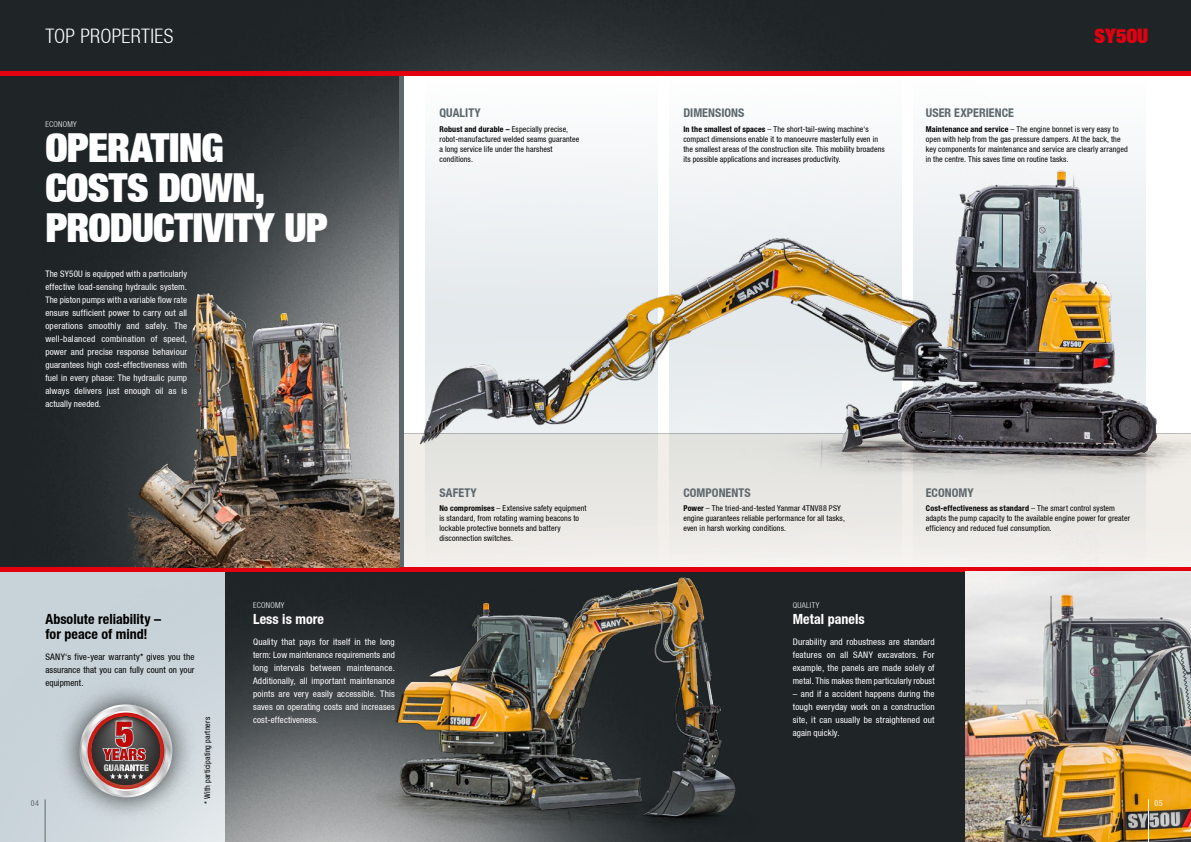
<style>
.page{position:relative;width:1191px;height:842px;background:#fff}
.page>*{position:absolute;margin:0;border:0;box-sizing:border-box;transform-origin:0 0}
.t1{font:900 40px/40px "Context Reprise Extra Black S Si Extra";letter-spacing:-.02em;color:#fff}
.t2{font:700 20px "Context Reprise Light Cond S Si";letter-spacing:.015em;color:#fff}
.t3{font:900 20px "Context Reprise Extra Black S Si Extra";letter-spacing:.01em;color:#e3000f}
.t4{font:700 condensed 14px/15px "Context Reprise Condensed S Si";color:#000}
.t5{font:700 condensed 14px "Context Reprise Condensed S Si";letter-spacing:.005em;color:#fff}
.t6{font:700 condensed 12px "Context Reprise Condensed S Si";letter-spacing:.005em;color:#5d686d}
.t7{font:9px/13px "Context Reprise Condensed S Si Condensed";letter-spacing:.015em;color:#fff;text-align:justify}
.t8{font:9px/13px "Context Reprise Condensed S Si Condensed";letter-spacing:.01em;color:#000;text-align:justify}
.t9{font:8px/10px "Context Reprise Condensed S Si Condensed";letter-spacing:.015em;color:#000}
.t10{font:700 condensed 8px "Context Reprise Condensed S Si";letter-spacing:.02em;color:#000}
.t11{font:700 8px "Context Reprise Light Cond S Si";letter-spacing:.03em;color:#fff}
.t12{font:8px "Context Reprise Condensed S Si Condensed";color:#5d686d}
.t13{font:8px "Context Reprise Condensed S Si Condensed";color:#fff}
.s1{font-family:"Context Reprise Condensed S Si";font-weight:700;font-stretch:condensed}
.s2{font-family:"Context Reprise Condensed S Si Condensed";font-weight:400;font-stretch:normal}
</style>
<div class="page">
<div style="left:403px;top:569px;width:788px;height:273px;background:#1f2527"></div>
<img style="left:0;top:0;width:1191px;height:567px">
<hr style="left:400px;top:75px;width:4px;height:496px;background:#5d686d">
<img style="left:0;top:571px;width:880px;height:271px">
<hr style="left:0;top:71px;width:595px;height:4px;background:#e3000f">
<hr style="left:595px;top:71px;width:596px;height:4px;background:#e3000f">
<div style="left:54px;top:679px;width:143px;height:143px;background:#000;opacity:.75"></div>
<svg style="left:76px;top:704px;width:100px;height:97px;background:#9b8384"></svg>
<div style="left:425px;top:75px;width:233px;height:491px;background:#fcfdfd"></div>
<svg style="left:669px;top:75px;width:232px;height:491px"></svg>
<div style="left:913px;top:75px;width:232px;height:491px;background:linear-gradient(to right,#f5f4f2,#f4f3f1)"></div>
<img style="left:408px;top:106px;width:783px;height:415px">
<hr style="left:0;top:567px;width:1191px;height:4px;background:#e3000f">
<img style="left:965px;top:571px;width:226px;height:271px">
<img style="left:344px;top:514px;width:441px;height:328px">
<img style="left:126px;top:285px;width:274px;height:282px">
<hr style="left:45px;top:799px;width:1px;height:43px;background:#5d686d">
<hr style="left:1148px;top:799px;width:1px;height:43px;background:#fff">
<h2 class="t2" style="left:45px;top:24px;width:129px">TOP PROPERTIES</h2>
<h2 class="t3" style="left:1094px;top:22px;width:55px">SY50U</h2>
<p class="t11" style="left:45px;top:120px;width:33px">ECONOMY</p>
<h1 class="t1" style="left:45px;top:126px;width:284px">OPERATING<br>COSTS DOWN,<br>PRODUCTIVITY UP</h1>
<p class="t7" style="left:45px;top:267px;width:143px">The SY50U is equipped with a particularly effective load-sensing hydraulic system.<br>The piston pumps with a variable flow rate ensure sufficient power to carry out all operations smoothly and safely. The well-balanced combination of speed, power and precise response behaviour guarantees high cost-effectiveness with fuel in every phase: The hydraulic pump always delivers just enough oil as is actually needed.</p>
<p class="t11" style="left:253px;top:600px;width:33px">ECONOMY</p>
<h3 class="t6" style="left:439px;top:105px;width:43px">QUALITY</h3>
<p class="t9" style="left:439px;top:124px;width:141px"><span class="s1">Robust and durable –</span> Especially precise, robot-manufactured welded seams guarantee a long service life under the harshest conditions.</p>
<h3 class="t6" style="left:683px;top:105px;width:62px">DIMENSIONS</h3>
<p class="t9" style="left:683px;top:124px;width:203px"><span class="s1">In the smallest of spaces</span> – The short-tail-swing machine‘s compact dimensions enable it to manoeuvre masterfully even in the smallest areas of the construction site. This mobility broadens its possible applications and increases productivity.</p>
<h3 class="t6" style="left:926px;top:105px;width:90px">USER EXPERIENCE</h3>
<p class="t9" style="left:926px;top:124px;width:203px"><span class="s1">Maintenance and service</span> – The engine bonnet is very easy to open with help from the gas pressure dampers. At the back, the key components for maintenance and service are clearly arranged in the centre. This saves time on routine tasks.</p>
<h3 class="t6" style="left:439px;top:485px;width:39px">SAFETY</h3>
<p class="t9" style="left:439px;top:503px;width:149px"><span class="s1">No compromises</span> – Extensive safety equipment is standard, from rotating warning beacons to lockable protective bonnets and battery disconnection switches.</p>
<h3 class="t6" style="left:683px;top:485px;width:69px">COMPONENTS</h3>
<p class="t9" style="left:683px;top:503px;width:163px"><span class="s1">Power</span> – The tried-and-tested Yanmar 4TNV88 PSY engine guarantees reliable performance for all tasks, even in harsh working conditions.</p>
<p class="t11" style="left:793px;top:600px;width:28px">QUALITY</p>
<h3 class="t6" style="left:926px;top:485px;width:49px">ECONOMY</h3>
<p class="t10" style="left:926px;top:503px;width:191px">Cost-effectiveness as standard <span class="s2">– The smart control system</span></p>
<p class="t9" style="left:926px;top:513px;width:206px">adapts the pump capacity to the available engine power for greater efficiency and reduced fuel consumption.</p>
<h3 class="t4" style="left:45px;top:612px;width:117px">Absolute reliability – for peace of mind!</h3>
<h3 class="t5" style="left:253px;top:611px;width:73px">Less is more</h3>
<h3 class="t5" style="left:793px;top:611px;width:73px">Metal panels</h3>
<p class="t7" style="left:253px;top:635px;width:143px">Quality that pays for itself in the long term: Low maintenance requirements and long intervals between maintenance.<br>Additionally, all important maintenance points are very easily accessible. This saves on operating costs and increases cost-effectiveness.</p>
<p class="t7" style="left:793px;top:635px;width:143px">Durability and robustness are standard features on all SANY excavators. For example, the panels are made solely of metal. This makes them particularly robust</p>
<p class="t7" style="left:793px;top:687px;width:143px">– and if a accident happens during the tough everyday work on a construction site, it can usually be straightened out again quickly.</p>
<p class="t8" style="left:45px;top:650px;width:151px">SANY‘s five-year warranty* gives you the assurance that you can fully count on your equipment.</p>
<p class="t9" style="left:202px;top:804px;width:88px;rotate:-90deg">* With participating partners</p>
<p class="t12" style="left:31px;top:798px;width:10px">04</p>
<p class="t13" style="left:1154px;top:798px;width:9px">05</p>
</div>
